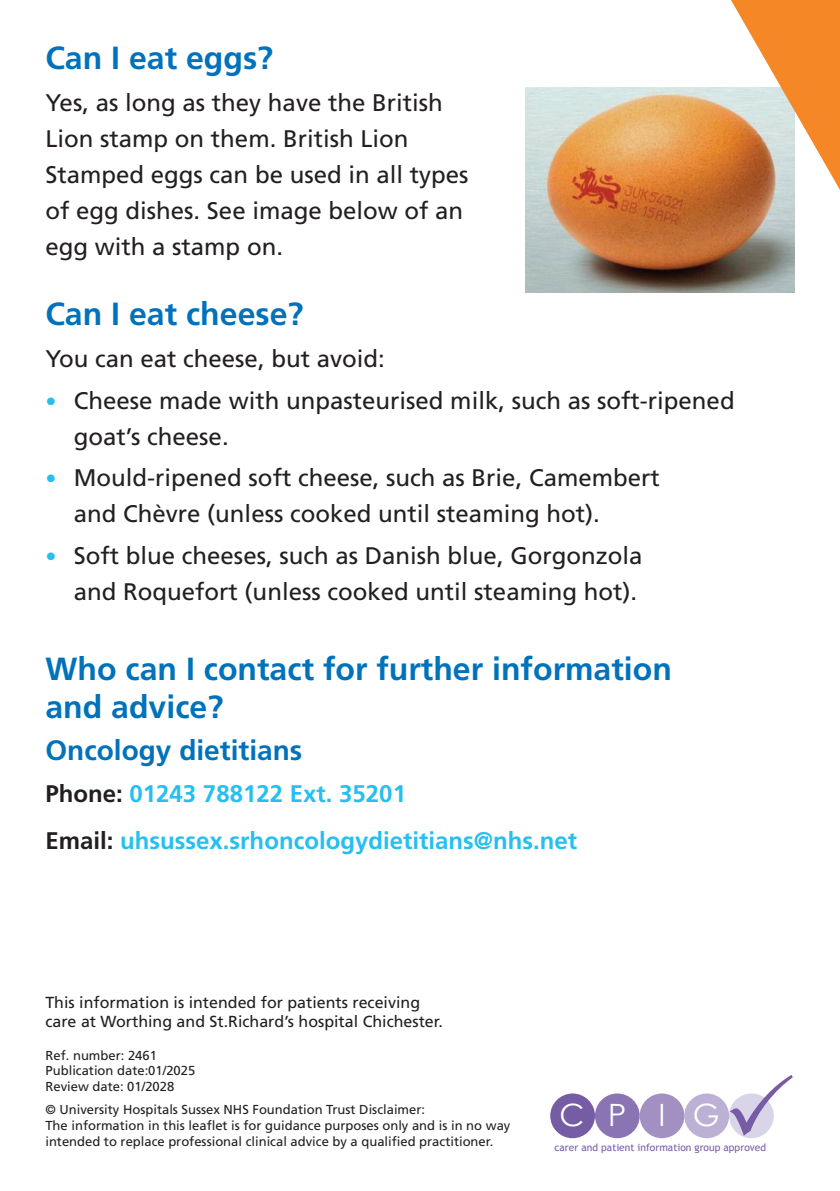
<style>
.page{position:relative;width:840px;height:1191px;background:#fff}
.page>*{position:absolute;margin:0;border:0;box-sizing:border-box;transform-origin:0 0}
.Large_title{font:700 32px/38.4px "Frutiger LT Std";color:#0072bc}
.t1{font:30.8px "Century Gothic";color:#fff}
.Sub_heading{font:700 28px "Frutiger LT Std";color:#0072bc}
.Body_copy{font:24px/36px "Frutiger LT Std";color:#231f20}
.Telephone_number{font:700 24px "Frutiger LT Std";color:#26bff0}
.t2{font:16px/19.2px "Frutiger LT Std";color:#231f20}
.Small_Text{font:13px/15.6px "Frutiger LT Std";color:#231f20}
.Leaflet_title{font:13px "Frutiger LT Std";color:#231f20}
.t3{font:10.2px "Trebuchet MS";color:#765ca5}
.s1{font-size:22px;color:#26bff0}
.s2{color:#231f20}
</style>
<div class="page">
<img style="left:525px;top:87px;width:269px;height:205px">
<svg style="left:730px;top:0;width:109px;height:190px"></svg>
<div style="left:728px;top:1093px;width:45px;height:45px;background:#d9d4e8;border-radius:50%"></div>
<div style="left:550px;top:1093px;width:44px;height:45px;background:#765ca5;border-radius:50%"></div>
<div style="left:594px;top:1093px;width:45px;height:45px;background:#8a74b3;border-radius:50%"></div>
<div style="left:639px;top:1093px;width:45px;height:45px;background:#a290c2;border-radius:50%"></div>
<div style="left:684px;top:1093px;width:44px;height:45px;background:#bcb0d4;border-radius:50%"></div>
<svg style="left:729px;top:1093px;width:45px;height:42px"></svg>
<p class="Large_title" style="left:45px;top:39px;width:229px">Can I eat eggs?</p>
<p class="Body_copy" style="left:45px;top:85px;width:424px">Yes, as long as they have the British<br>Lion stamp on them. British Lion<br>Stamped eggs can be used in all types of egg dishes. See image below of an egg with a stamp on.</p>
<p class="Large_title" style="left:45px;top:295px;width:259px">Can I eat cheese?</p>
<p class="Body_copy" style="left:45px;top:340px;width:341px">You can eat cheese, but avoid:</p>
<p class="Body_copy" style="left:74px;top:382px;width:662px;text-indent:-28px"><span class="s1">•</span> Cheese made with unpasteurised milk, such as soft-ripened goat’s cheese.</p>
<p class="Body_copy" style="left:74px;top:460px;width:587px;text-indent:-28px"><span class="s1">•</span> Mould-ripened soft cheese, such as Brie, Camembert and Chèvre (unless cooked until steaming hot).</p>
<p class="Body_copy" style="left:45px;top:537px;width:598px;text-align:right"><span class="s1">•</span> Soft blue cheeses, such as Danish blue, Gorgonzola and Roquefort (unless cooked until steaming hot).</p>
<p class="Large_title" style="left:45px;top:650px;width:627px">Who can I contact for further information and advice?</p>
<p class="Sub_heading" style="left:45px;top:734px;width:258px">Oncology dietitians</p>
<p class="Telephone_number" style="left:45px;top:779px;width:362px"><span class="s2">Phone:</span> 01243 788122 Ext. 35201</p>
<p class="Telephone_number" style="left:45px;top:826px;width:533px"><span class="s2">Email:</span> uhsussex.srhoncologydietitians@nhs.net</p>
<p class="t2" style="left:45px;top:992px;width:399px">This information is intended for patients receiving care at Worthing and St.Richard’s hospital Chichester.</p>
<p class="Leaflet_title" style="left:46px;top:1047px;width:113px">Ref. number: 2461</p>
<p class="Leaflet_title" style="left:46px;top:1063px;width:151px">Publication date:01/2025</p>
<p class="Small_Text" style="left:46px;top:1078px;width:130px">Review date: 01/2028</p>
<p class="Small_Text" style="left:45px;top:1102px;width:466px">© University Hospitals Sussex NHS Foundation Trust Disclaimer:<br>The information in this leaflet is for guidance purposes only and is in no way intended to replace professional clinical advice by a qualified practitioner.</p>
<p class="t1" style="left:559px;top:1093px;width:161px">CP IG</p>
<p class="t3" style="left:554px;top:1140px;width:213px">carer and patient information group approved</p>
</div>
